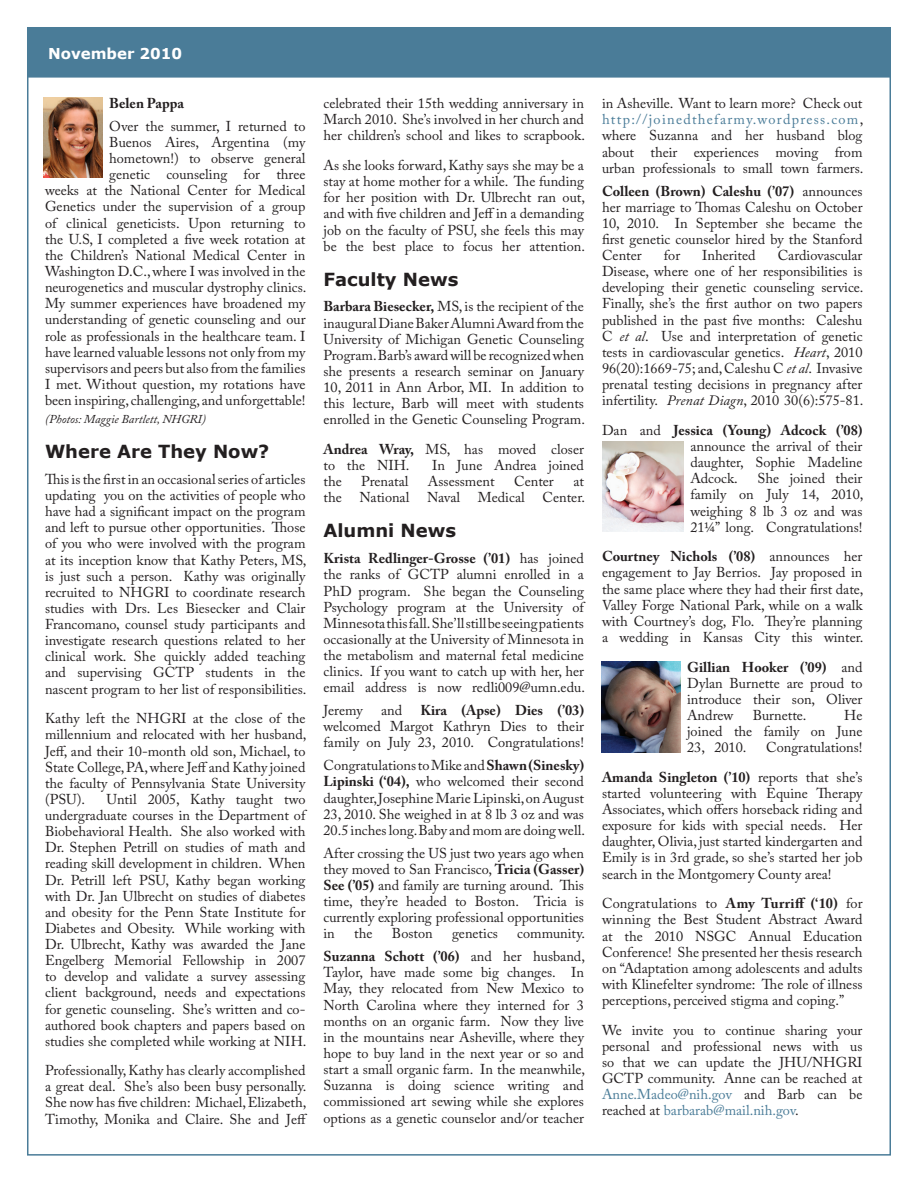
<style>
.page{position:relative;width:918px;height:1188px;background:#fff}
.page>*{position:absolute;margin:0;border:0;box-sizing:border-box;transform-origin:0 0}
.t1{font:700 18px "Verdana";color:#231f20}
.t2{font:700 15px "Verdana";color:#fff}
.t3{font:14.25px/16.2px "Adobe Caslon Pro";color:#231f20;text-align:justify}
.t4{font:700 14.25px "Adobe Caslon Pro";color:#231f20}
.t5{font:italic 12px "Adobe Caslon Pro";color:#231f20}
.s1{font-weight:700}
.s2{color:#4a7c98}
.s3{font-style:italic}
</style>
<div class="page">
<hr style="left:27px;top:76px;width:863px;height:2px;background:#4a7c98">
<div style="left:28px;top:28px;width:863px;height:49px;background:#4a7c98"></div>
<img style="left:44px;top:97px;width:59px;height:80px">
<img style="left:603px;top:442px;width:81px;height:89px">
<img style="left:602px;top:661px;width:78px;height:92px">
<p class="t2" style="left:48px;top:44px;width:136px">November 2010</p>
<h5 class="t4" style="left:109px;top:95px;width:76px">Belen Pappa</h5>
<p class="t3" style="left:109px;top:118px;width:198px">Over the summer, I returned to</p>
<p class="t3" style="left:109px;top:134px;width:198px">Buenos Aires, Argentina (my</p>
<p class="t3" style="left:109px;top:150px;width:198px">hometown!) to observe general</p>
<p class="t3" style="left:45px;top:166px;width:263px;text-indent:64px">genetic counseling for three weeks at the National Center for Medical Genetics under the supervision of a group of clinical geneticists. Upon returning to the U.S, I completed a five week rotation at the Children’s National Medical Center in Washington D.C., where I was involved in the neurogenetics and muscular dystrophy clinics.<br>My summer experiences have broadened my understanding of genetic counseling and our role as professionals in the healthcare team. I have learned valuable lessons not only from my supervisors and peers but also from the families I met. Without question, my rotations have been inspiring, challenging, and unforgettable!</p>
<p class="t5" style="left:45px;top:412px;width:163px">(Photos: Maggie Bartlett, NHGRI)</p>
<h4 class="t1" style="left:45px;top:440px;width:226px">Where Are They Now?</h4>
<p class="t3" style="left:45px;top:471px;width:263px">This is the first in an occasional series of articles updating you on the activities of people who have had a significant impact on the program and left to pursue other opportunities. Those of you who were involved with the program at its inception know that Kathy Peters, MS, is just such a person. Kathy was originally recruited to NHGRI to coordinate research studies with Drs. Les Biesecker and Clair Francomano, counsel study participants and investigate research questions related to her clinical work. She quickly added teaching and supervising GCTP students in the nascent program to her list of responsibilities.</p>
<p class="t3" style="left:45px;top:710px;width:263px">Kathy left the NHGRI at the close of the millennium and relocated with her husband, Jeff, and their 10-month old son, Michael, to State College, PA, where Jeff and Kathy joined the faculty of Pennsylvania State University (PSU).</p>
<p class="t3" style="left:45px;top:791px;width:263px;text-align:left;text-indent:61px">Until 2005, Kathy taught two undergraduate courses in the Department of Biobehavioral Health. She also worked with Dr. Stephen Petrill on studies of math and reading skill development in children. When Dr. Petrill left PSU, Kathy began working with Dr. Jan Ulbrecht on studies of diabetes and obesity for the Penn State Institute for Diabetes and Obesity. While working with Dr. Ulbrecht, Kathy was awarded the Jane Engelberg Memorial Fellowship in 2007 to develop and validate a survey assessing client background, needs and expectations for genetic counseling. She’s written and co&shy;authored book chapters and papers based on studies she completed while working at NIH.</p>
<p class="t3" style="left:45px;top:1062px;width:264px">Professionally, Kathy has clearly accomplished a great deal. She’s also been busy personally.<br>She now has five children: Michael, Elizabeth, Timothy, Monika and Claire. She and Jeff</p>
<p class="t3" style="left:324px;top:95px;width:263px">celebrated their 15th wedding anniversary in March 2010. She’s involved in her church and her children’s school and likes to scrapbook.</p>
<p class="t3" style="left:324px;top:157px;width:263px">As she looks forward, Kathy says she may be a stay at home mother for a while. The funding for her position with Dr. Ulbrecht ran out, and with five children and Jeff in a demanding job on the faculty of PSU, she feels this may be the best place to focus her attention.</p>
<h4 class="t1" style="left:324px;top:268px;width:136px">Faculty News</h4>
<p class="t3" style="left:324px;top:298px;width:263px"><span class="s1">Barbara Biesecker,</span> MS, is the recipient of the inaugural Diane Baker Alumni Award from the University of Michigan Genetic Counseling Program. Barb’s award will be recognized when she presents a research seminar on January 10, 2011 in Ann Arbor, MI. In addition to this lecture, Barb will meet with students enrolled in the Genetic Counseling Program.</p>
<p class="t3" style="left:324px;top:441px;width:262px"><span class="s1">Andrea Wray,</span> MS, has moved closer to the NIH.</p>
<p class="t3" style="left:432px;top:457px;width:153px">In June Andrea joined</p>
<p class="t3" style="left:324px;top:473px;width:20px">the</p>
<p class="t3" style="left:361px;top:473px;width:49px">Prenatal</p>
<p class="t3" style="left:428px;top:473px;width:68px">Assessment</p>
<p class="t3" style="left:514px;top:473px;width:41px">Center</p>
<p class="t3" style="left:324px;top:473px;width:263px;text-align:right">at<br>the National Naval Medical Center.</p>
<h4 class="t1" style="left:324px;top:519px;width:134px">Alumni News</h4>
<p class="t3" style="left:324px;top:550px;width:263px"><span class="s1">Krista Redlinger-Grosse (’01)</span> has joined the ranks of GCTP alumni enrolled in a PhD program. She began the Counseling Psychology program at the University of Minnesota this fall. She’ll still be seeing patients occasionally at the University of Minnesota in the metabolism and maternal fetal medicine clinics. If you want to catch up with her, her email address is now redli009@umn.edu.</p>
<p class="t3" style="left:324px;top:702px;width:41px">Jeremy</p>
<p class="t3" style="left:381px;top:702px;width:23px">and</p>
<p class="t3" style="left:324px;top:702px;width:262px;text-indent:97px"><span class="s1">Kira (Apse) Dies (’03) </span>welcomed Margot Kathryn Dies to their family on July 23, 2010. Congratulations!</p>
<p class="t3" style="left:324px;top:757px;width:262px">Congratulations to Mike and <span class="s1">Shawn (Sinesky)<br>Lipinski (‘04),</span> who welcomed their second daughter, Josephine Marie Lipinski, on August 23, 2010. She weighed in at 8 lb 3 oz and was</p>
<p class="t3" style="left:324px;top:822px;width:263px">20.5 inches long. Baby and mom are doing well.</p>
<p class="t3" style="left:324px;top:845px;width:262px">After crossing the US just two years ago when they moved to San Francisco, <span class="s1">Tricia (Gasser)<br>See (’05)</span> and family are turning around. This time, they’re headed to Boston. Tricia is currently exploring professional opportunities in</p>
<p class="t3" style="left:354px;top:925px;width:20px">the</p>
<p class="t3" style="left:392px;top:925px;width:42px">Boston</p>
<p class="t3" style="left:452px;top:925px;width:47px">genetics</p>
<p class="t3" style="left:517px;top:925px;width:69px">community.</p>
<p class="t3" style="left:324px;top:948px;width:263px"><span class="s1">Suzanna Schott (’06)</span> and her husband, Taylor, have made some big changes. In May, they relocated from New Mexico to North Carolina where they interned for 3 months on an organic farm. Now they live in the mountains near Asheville, where they hope to buy land in the next year or so and start a small organic farm. In the meanwhile, Suzanna is doing science writing and commissioned art sewing while she explores options as a genetic counselor and/or teacher</p>
<p class="t3" style="left:602px;top:95px;width:263px">in Asheville. Want to learn more? Check out <span class="s2">http://joinedthefarmy.wordpress.com</span>, where Suzanna and her husband blog about their experiences moving from urban professionals to small town farmers.</p>
<p class="t3" style="left:602px;top:183px;width:262px"><span class="s1">Colleen (Brown) Caleshu (’07)</span> announces her marriage to Thomas Caleshu on October 10, 2010. In September she became the first genetic counselor hired by the Stanford Center</p>
<p class="t3" style="left:602px;top:247px;width:263px;text-indent:176px">Cardiovascular Disease, where one of her responsibilities is developing their genetic counseling service.<br>Finally, she’s the first author on two papers published in the past five months: Caleshu C <span class="s3">et al</span>. Use and interpretation of genetic tests in cardiovascular genetics. <span class="s3">Heart</span>, 2010<br>96(20):1669-75; and, Caleshu C <span class="s3">et al</span>. Invasive prenatal testing decisions in pregnancy after infertility. <span class="s3">Prenat Diagn</span>, 2010 30(6):575-81.</p>
<p class="t3" style="left:690px;top:422px;width:174px;text-indent:-88px">Dan and <span class="s1">Jessica (Young) Adcock (’08) </span>announce the arrival of their daughter, Sophie Madeline Adcock.</p>
<p class="t3" style="left:664px;top:247px;width:18px">for</p>
<p class="t3" style="left:702px;top:247px;width:55px">Inherited</p>
<p class="t3" style="left:690px;top:470px;width:175px;text-indent:67px">She joined their family on July 14, 2010, weighing 8 lb 3 oz and was 21¼” long. Congratulations!</p>
<p class="t3" style="left:602px;top:548px;width:263px"><span class="s1">Courtney Nichols (’08)</span> announces her engagement to Jay Berrios. Jay proposed in the same place where they had their first date, Valley Forge National Park, while on a walk with Courtney’s dog, Flo. They’re planning a wedding in Kansas City this winter.</p>
<p class="t3" style="left:687px;top:659px;width:177px"><span class="s1">Gillian Hooker (’09)</span> and Dylan Burnette are proud to introduce their son, Oliver Andrew</p>
<p class="t3" style="left:687px;top:707px;width:177px;text-indent:157px">He joined the family on June 23, 2010.</p>
<p class="t3" style="left:753px;top:707px;width:55px">Burnette.</p>
<p class="t3" style="left:602px;top:732px;width:262px;line-height:29.7px;text-align:right">Congratulations!<br><span class="s1">Amanda Singleton (’10)</span> reports that she’s</p>
<p class="t3" style="left:602px;top:785px;width:262px">started volunteering with Equine Therapy Associates, which offers horseback riding and exposure for kids with special needs. Her daughter, Olivia, just started kindergarten and Emily is in 3rd grade, so she’s started her job search in the Montgomery County area!</p>
<p class="t3" style="left:602px;top:895px;width:262px">Congratulations to <span class="s1">Amy Turriff (‘10)</span> for winning the Best Student Abstract Award at the 2010 NSGC Annual Education Conference! She presented her thesis research on “Adaptation among adolescents and adults with Klinefelter syndrome: The role of illness perceptions, perceived stigma and coping.”</p>
<p class="t3" style="left:602px;top:1022px;width:262px">We invite you to continue sharing your personal and professional news with us so that we can update the JHU/NHGRI GCTP community. Anne can be reached at <span class="s2">Anne.Madeo@nih.gov</span> and Barb can be reached at <span class="s2">barbarab@mail.nih.gov</span>.</p>
</div>
